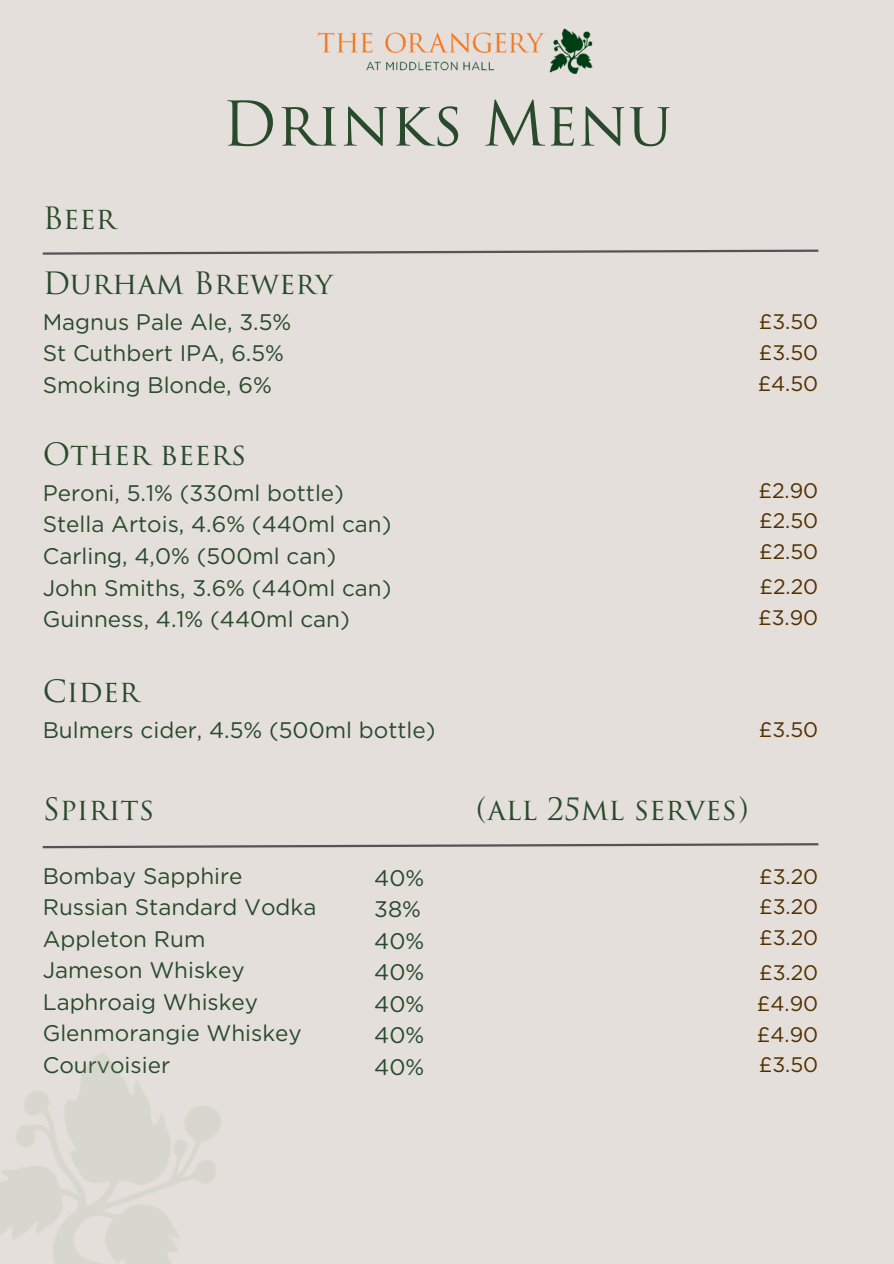
<style>
.page{position:relative;width:894px;height:1264px;background:#fff}
.page>*{position:absolute;margin:0;border:0;box-sizing:border-box;transform-origin:0 0}
.t1{font:60px "Trajan Pro 3";color:#294b2c}
.t2{font:30px "Trajan Pro 3";color:#294b2c}
.t3{font:22.5px "Gotham";color:#294b2c}
.t4{font:21px "Gotham";color:#523100}
</style>
<div class="page">
<div style="left:0;top:0;width:893px;height:1263px;background:#e5dfdc"></div>
<svg style="left:42px;top:249px;width:777px;height:6px"></svg>
<svg style="left:42px;top:843px;width:777px;height:6px"></svg>
<img style="left:317px;top:28px;width:275px;height:45px">
<p class="t1" style="left:222px;top:100px;width:451px">Drinks Menu</p>
<h1 class="t2" style="left:43px;top:206px;width:75px">Beer</h1>
<h2 class="t2" style="left:43px;top:271px;width:291px">Durham Brewery</h2>
<p class="t3" style="left:43px;top:312px;width:250px">Magnus Pale Ale, 3.5%</p>
<p class="t3" style="left:43px;top:343px;width:243px">St Cuthbert IPA, 6.5%</p>
<p class="t3" style="left:43px;top:375px;width:231px">Smoking Blonde, 6%</p>
<p class="t2" style="left:43px;top:442px;width:205px">Other beers</p>
<p class="t3" style="left:43px;top:483px;width:303px">Peroni, 5.1% (330ml bottle)</p>
<p class="t3" style="left:43px;top:514px;width:350px">Stella Artois, 4.6% (440ml can)</p>
<p class="t3" style="left:43px;top:546px;width:295px">Carling, 4,0% (500ml can)</p>
<p class="t3" style="left:43px;top:577px;width:350px">John Smiths, 3.6% (440ml can)</p>
<p class="t3" style="left:43px;top:609px;width:308px">Guinness, 4.1% (440ml can)</p>
<p class="t2" style="left:43px;top:680px;width:98px">Cider</p>
<p class="t3" style="left:43px;top:720px;width:394px">Bulmers cider, 4.5% (500ml bottle)</p>
<p class="t4" style="left:758px;top:312px;width:61px">£3.50</p>
<p class="t4" style="left:758px;top:343px;width:61px">£3.50</p>
<p class="t4" style="left:757px;top:374px;width:62px">£4.50</p>
<p class="t4" style="left:758px;top:480px;width:61px">£2.90</p>
<p class="t4" style="left:759px;top:511px;width:61px">£2.50</p>
<p class="t4" style="left:759px;top:542px;width:61px">£2.50</p>
<p class="t4" style="left:759px;top:577px;width:60px">£2.20</p>
<p class="t4" style="left:758px;top:608px;width:62px">£3.90</p>
<p class="t4" style="left:758px;top:720px;width:61px">£3.50</p>
<p class="t2" style="left:43px;top:797px;width:113px">Spirits</p>
<p class="t2" style="left:476px;top:797px;width:274px">(all 25ml serves)</p>
<p class="t3" style="left:43px;top:865px;width:201px">Bombay Sapphire</p>
<p class="t3" style="left:43px;top:897px;width:275px">Russian Standard Vodka</p>
<p class="t3" style="left:43px;top:928px;width:164px">Appleton Rum</p>
<p class="t3" style="left:43px;top:960px;width:203px">Jameson Whiskey</p>
<p class="t3" style="left:43px;top:991px;width:217px">Laphroaig Whiskey</p>
<p class="t3" style="left:43px;top:1023px;width:260px">Glenmorangie Whiskey</p>
<p class="t3" style="left:43px;top:1054px;width:129px">Courvoisier</p>
<p class="t3" style="left:374px;top:867px;width:51px">40%</p>
<h2 class="t3" style="left:374px;top:899px;width:48px">38%</h2>
<p class="t3" style="left:374px;top:930px;width:51px">40%</p>
<p class="t3" style="left:374px;top:962px;width:51px">40%</p>
<p class="t3" style="left:374px;top:993px;width:51px">40%</p>
<p class="t3" style="left:374px;top:1025px;width:51px">40%</p>
<p class="t3" style="left:374px;top:1056px;width:51px">40%</p>
<p class="t4" style="left:759px;top:866px;width:61px">£3.20</p>
<p class="t4" style="left:759px;top:897px;width:61px">£3.20</p>
<p class="t4" style="left:759px;top:928px;width:61px">£3.20</p>
<p class="t4" style="left:759px;top:963px;width:61px">£3.20</p>
<p class="t4" style="left:756px;top:994px;width:63px">£4.90</p>
<p class="t4" style="left:756px;top:1024px;width:63px">£4.90</p>
<p class="t4" style="left:758px;top:1055px;width:61px">£3.50</p>
</div>
